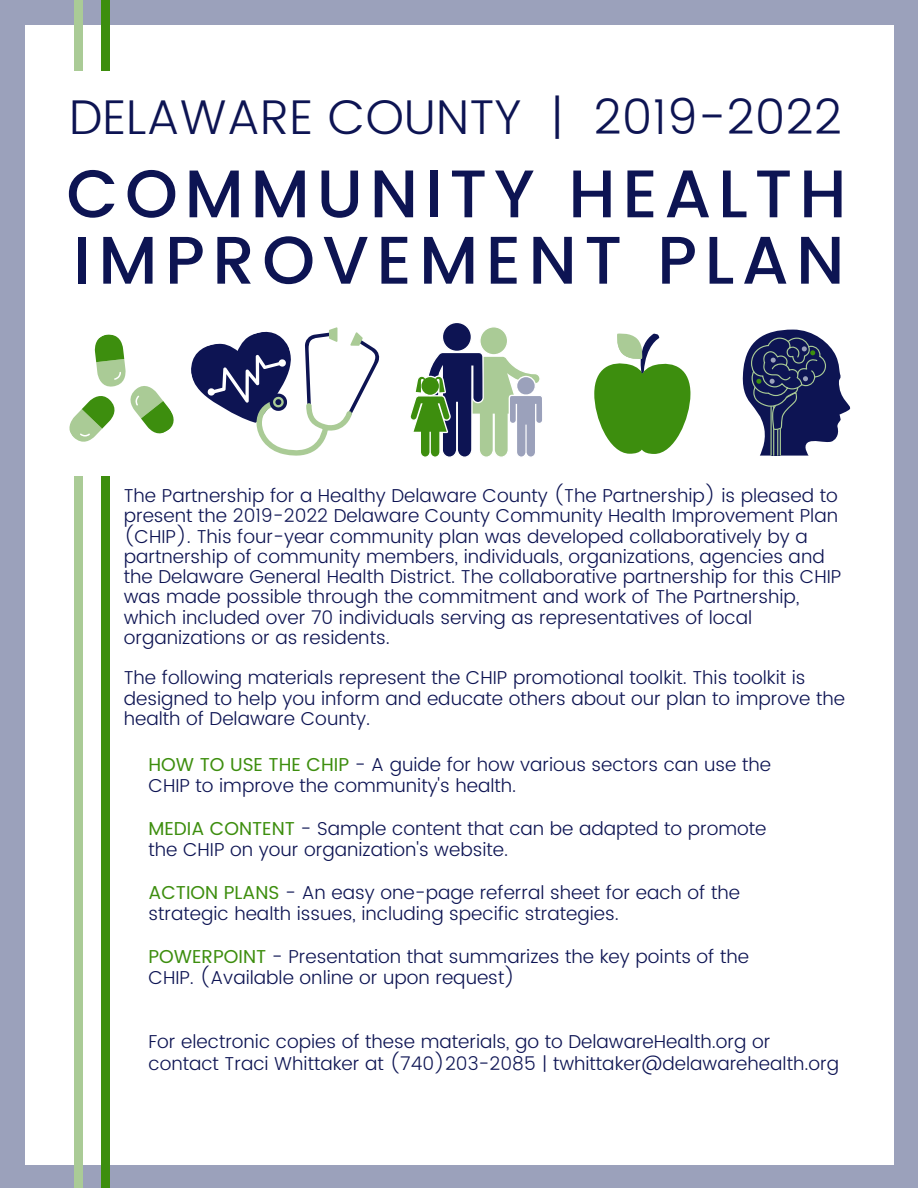
<style>
.page{position:relative;width:918px;height:1188px;background:#fff}
.page>*{position:absolute;margin:0;border:0;box-sizing:border-box;transform-origin:0 0}
.t1{font:500 67.2px/66.3px "Poppins";letter-spacing:.105em;color:#0d1453}
.t2{font:300 48.75px "Poppins";color:#0d1453}
.t3{font:300 18.75px/20.2px "Poppins";color:#0d1453}
.s1{font-weight:400;color:#3d8e0e}
</style>
<div class="page">
<div style="left:0;top:0;width:918px;height:1188px;background:linear-gradient(to right,#9fa5be,#9fa5be)"></div>
<div style="left:25px;top:25px;width:868px;height:1139px;background:#fff"></div>
<div style="left:101px;top:0;width:9px;height:1188px;background:#3d8e0e"></div>
<div style="left:74px;top:0;width:9px;height:1188px;background:#aacb96"></div>
<div style="left:66px;top:71px;width:806px;height:405px;background:#fff"></div>
<svg style="left:69px;top:334px;width:105px;height:108px"></svg>
<svg style="left:191px;top:327px;width:188px;height:129px"></svg>
<svg style="left:410px;top:323px;width:132px;height:134px"></svg>
<svg style="left:594px;top:333px;width:97px;height:121px"></svg>
<svg style="left:742px;top:330px;width:109px;height:126px"></svg>
<h2 class="t2" style="left:69px;top:88px;width:775px">DELAWARE COUNTY | 2019-2022</h2>
<h1 class="t1" style="left:66px;top:161px;width:782px">COMMUNITY HEALTH<br>IMPROVEMENT PLAN</h1>
<p class="t3" style="left:124px;top:486px;width:719px">The Partnership for a Healthy Delaware County (The Partnership) is pleased to present the 2019-2022 Delaware County Community Health Improvement Plan (CHIP). This four-year community plan was developed collaboratively by a partnership of community members, individuals, organizations, agencies and the Delaware General Health District. The collaborative partnership for this CHIP was made possible through the commitment and work of The Partnership, which included over 70 individuals serving as representatives of local organizations or as residents.</p>
<p class="t3" style="left:124px;top:668px;width:723px">The following materials represent the CHIP promotional toolkit. This toolkit is designed to help you inform and educate others about our plan to improve the health of Delaware County.</p>
<p class="t3" style="left:148px;top:753px;width:624px;line-height:21.3px"><span class="s1">HOW TO USE THE CHIP</span> - A guide for how various sectors can use the<br>CHIP to improve the community's health.</p>
<p class="t3" style="left:148px;top:818px;width:619px;line-height:21.3px"><span class="s1">MEDIA CONTENT</span> - Sample content that can be adapted to promote the CHIP on your organization's website.</p>
<p class="t3" style="left:148px;top:882px;width:593px;line-height:21.3px"><span class="s1">ACTION PLANS</span> - An easy one-page referral sheet for each of the strategic health issues, including specific strategies.</p>
<p class="t3" style="left:148px;top:946px;width:602px;line-height:21.3px"><span class="s1">POWERPOINT</span> - Presentation that summarizes the key points of the<br>CHIP. (Available online or upon request)</p>
<p class="t3" style="left:148px;top:1031px;width:692px;line-height:21.3px">For electronic copies of these materials, go to DelawareHealth.org or contact Traci Whittaker at (740)203-2085 | twhittaker@delawarehealth.org</p>
</div>
